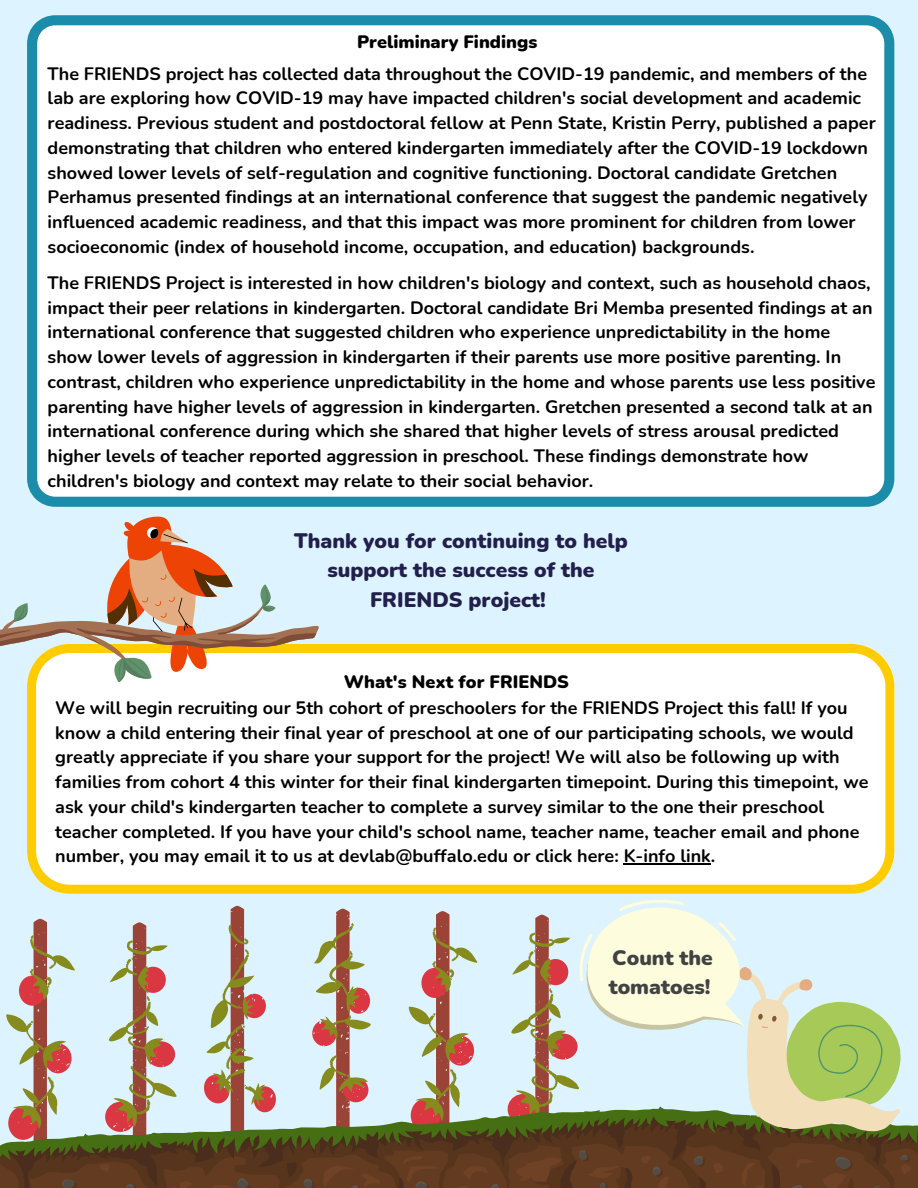
<style>
.page{position:relative;width:918px;height:1188px;background:#ddf3ff}
.page>*{position:absolute;margin:0;border:0;box-sizing:border-box;transform-origin:0 0}
.t1{font:900 21px/29.2px "Nunito";color:#221f4c;text-align:center}
.t2{font:900 21px/29.2px "Nunito";color:#414343}
.t3{font:700 18px/24.8px "Nunito";color:#000}
.t4{font:900 18px "Nunito";color:#000}
</style>
<div class="page">
<div style="left:27px;top:15px;width:867px;height:492px;background:#fff"></div>
<svg style="left:231px;top:906px;width:219px;height:17px"></svg>
<svg style="left:206px;top:923px;width:310px;height:184px"></svg>
<svg style="left:6px;top:918px;width:171px;height:189px"></svg>
<svg style="left:1px;top:1160px;width:515px;height:28px;background:#5d371f"></svg>
<svg style="left:287px;top:1162px;width:10px;height:16px"></svg>
<svg style="left:99px;top:1164px;width:10px;height:8px"></svg>
<svg style="left:259px;top:1187px;width:17px;height:1px"></svg>
<svg style="left:169px;top:1181px;width:25px;height:7px"></svg>
<svg style="left:62px;top:1179px;width:15px;height:9px"></svg>
<svg style="left:126px;top:1184px;width:10px;height:4px"></svg>
<svg style="left:210px;top:1178px;width:41px;height:10px"></svg>
<svg style="left:323px;top:1166px;width:57px;height:22px"></svg>
<svg style="left:304px;top:1179px;width:11px;height:9px"></svg>
<svg style="left:399px;top:1160px;width:41px;height:28px"></svg>
<svg style="left:454px;top:1166px;width:48px;height:22px"></svg>
<svg style="left:0;top:1107px;width:516px;height:53px"></svg>
<svg style="left:516px;top:899px;width:402px;height:289px"></svg>
<svg style="left:27px;top:644px;width:867px;height:250px;background:#fefbef"></svg>
<svg style="left:0;top:516px;width:319px;height:166px"></svg>
<hr style="left:624px;top:863px;width:87px;height:2px;background:#000">
<p class="t4" style="left:357px;top:30px;width:182px">Preliminary Findings</p>
<p class="t3" style="left:48px;top:61px;width:830px">The FRIENDS project has collected data throughout the COVID-19 pandemic, and members of the lab are exploring how COVID-19 may have impacted children's social development and academic readiness. Previous student and postdoctoral fellow at Penn State, Kristin Perry, published a paper demonstrating that children who entered kindergarten immediately after the COVID-19 lockdown showed lower levels of self-regulation and cognitive functioning. Doctoral candidate Gretchen Perhamus presented findings at an international conference that suggest the pandemic negatively influenced academic readiness, and that this impact was more prominent for children from lower socioeconomic (index of household income, occupation, and education) backgrounds.</p>
<p class="t3" style="left:48px;top:271px;width:829px">The FRIENDS Project is interested in how children's biology and context, such as household chaos, impact their peer relations in kindergarten. Doctoral candidate Bri Memba presented findings at an international conference that suggested children who experience unpredictability in the home show lower levels of aggression in kindergarten if their parents use more positive parenting. In contrast, children who experience unpredictability in the home and whose parents use less positive parenting have higher levels of aggression in kindergarten. Gretchen presented a second talk at an international conference during which she shared that higher levels of stress arousal predicted higher levels of teacher reported aggression in preschool. These findings demonstrate how children's biology and context may relate to their social behavior.</p>
<p class="t1" style="left:294px;top:527px;width:335px">Thank you for continuing to help support the success of the<br>FRIENDS project!</p>
<p class="t4" style="left:344px;top:670px;width:227px">What's Next for FRIENDS</p>
<p class="t3" style="left:55px;top:695px;width:815px">We will begin recruiting our 5th cohort of preschoolers for the FRIENDS Project this fall! If you know a child entering their final year of preschool at one of our participating schools, we would greatly appreciate if you share your support for the project! We will also be following up with families from cohort 4 this winter for their final kindergarten timepoint. During this timepoint, we ask your child's kindergarten teacher to complete a survey similar to the one their preschool teacher completed. If you have your child's school name, teacher name, teacher email and phone number, you may email it to us at devlab@buffalo.edu or click here: K-info link.</p>
<p class="t2" style="left:609px;top:943px;width:106px">Count the tomatoes!</p>
</div>
